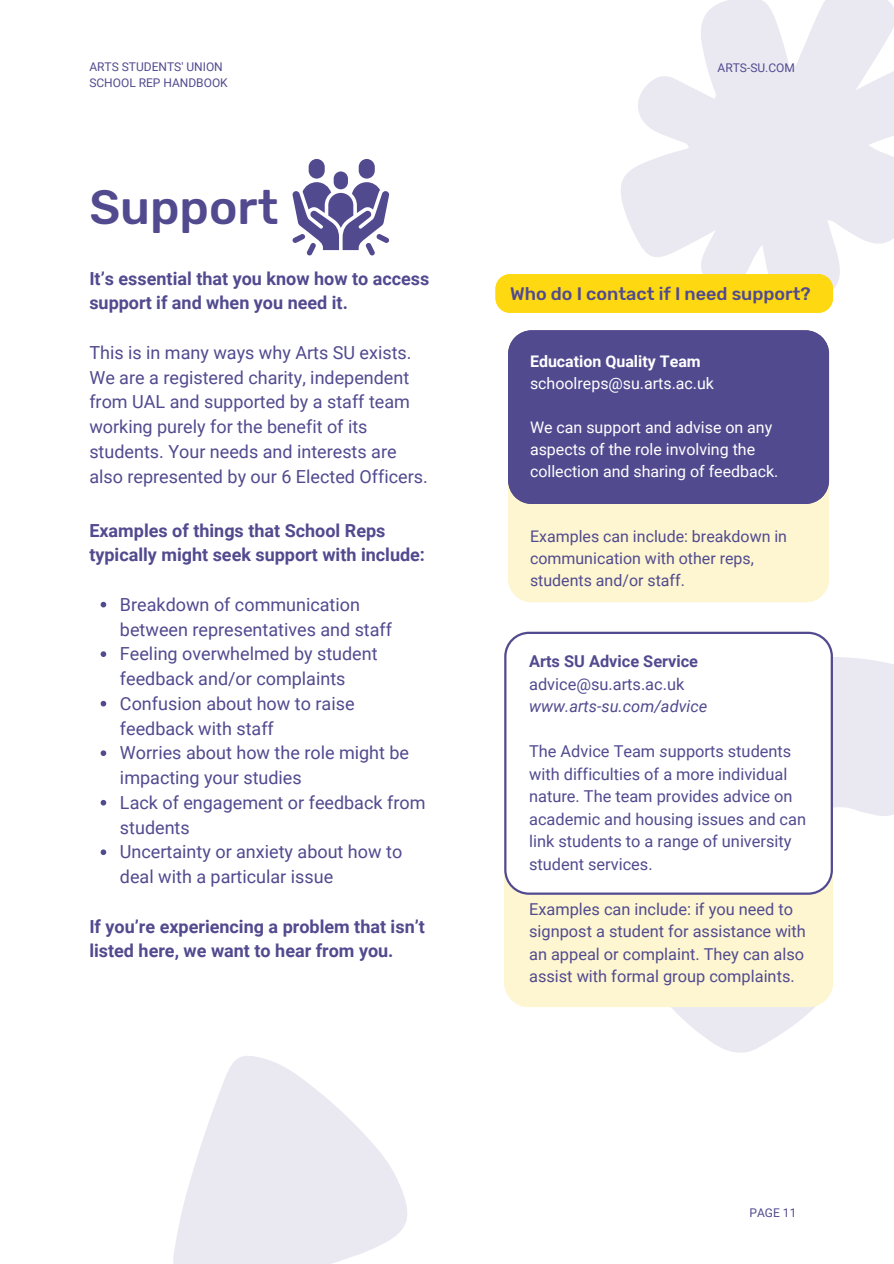
<style>
.page{position:relative;width:894px;height:1264px;background:#fff}
.page>*{position:absolute;margin:0;border:0;box-sizing:border-box;transform-origin:0 0}
.t1{font:500 48px "Rubik";color:#514a8f}
.t2{font:18px/24.8px "Roboto";color:#514a8f}
.t3{font:700 18px/24.8px "Roboto";color:#514a8f}
.t4{font:500 18px "Rubik";color:#514a8f}
.t5{font:16.35px/22.5px "Roboto";color:#514a8f}
.t6{font:italic 16.35px/22.5px "Roboto";color:#514a8f}
.t7{font:15.9px/21.9px "Roboto";color:#fff}
.t8{font:15.9px/21.9px "Roboto";color:#514a8f}
.t9{font:12px "Roboto";color:#514a8f}
.s1{font-weight:700}
.s2{font-weight:700;font-style:normal}
.s3{font-style:normal}
.s4{font-style:italic}
</style>
<div class="page">
<svg style="left:173px;top:1056px;width:234px;height:207px;fill:#eae9f1"></svg>
<svg style="left:621px;top:0;width:272px;height:301px;fill:#eae9f1"></svg>
<svg style="left:671px;top:651px;width:222px;height:401px"></svg>
<div style="left:495px;top:274px;width:337px;height:39px;background:#fed911"></div>
<div style="left:508px;top:504px;width:320px;height:98px;background:#fdf6d1"></div>
<div style="left:508px;top:330px;width:320px;height:173px;background:#514a8f"></div>
<div style="left:504px;top:894px;width:328px;height:113px;background:#fdf6d1"></div>
<svg style="left:504px;top:631px;width:328px;height:263px"></svg>
<div style="left:333px;top:171px;width:15px;height:18px;background:#514a8f;border-radius:7px"></div>
<div style="left:308px;top:159px;width:16px;height:20px;background:#514a8f;border-radius:8px"></div>
<div style="left:358px;top:159px;width:16px;height:20px;background:#514a8f;border-radius:8px"></div>
<svg style="left:292px;top:182px;width:97px;height:73px"></svg>
<svg style="left:101px;top:602px;width:5px;height:5px"></svg>
<svg style="left:101px;top:651px;width:5px;height:6px"></svg>
<svg style="left:101px;top:701px;width:5px;height:5px"></svg>
<svg style="left:101px;top:750px;width:5px;height:6px"></svg>
<svg style="left:101px;top:800px;width:5px;height:5px"></svg>
<svg style="left:101px;top:849px;width:5px;height:6px"></svg>
<p class="t9" style="left:89px;top:59px;width:135px">ARTS STUDENTS' UNION</p>
<p class="t9" style="left:89px;top:75px;width:140px">SCHOOL REP HANDBOOK</p>
<h1 class="t1" style="left:89px;top:179px;width:190px">Support</h1>
<h2 class="t3" style="left:89px;top:266px;width:341px">It’s essential that you know how to access support if and when you need it.</h2>
<h3 class="t2" style="left:89px;top:340px;width:340px">This is in many ways why Arts SU exists.<br>We are a registered charity, independent from UAL and supported by a staff team working purely for the benefit of its students. Your needs and interests are also represented by our 6 Elected Officers.</h3>
<p class="t3" style="left:89px;top:518px;width:337px">Examples of things that School Reps typically might seek support with include:</p>
<p class="t2" style="left:120px;top:592px;width:273px">Breakdown of communication between representatives and staff</p>
<p class="t2" style="left:120px;top:642px;width:259px">Feeling overwhelmed by student feedback and/or complaints</p>
<h2 class="t2" style="left:120px;top:691px;width:236px">Confusion about how to raise feedback with staff</h2>
<p class="t2" style="left:120px;top:741px;width:290px">Worries about how the role might be impacting your studies</p>
<p class="t2" style="left:120px;top:790px;width:307px">Lack of engagement or feedback from students</p>
<p class="t2" style="left:120px;top:840px;width:284px">Uncertainty or anxiety about how to deal with a particular issue</p>
<h2 class="t3" style="left:89px;top:914px;width:337px">If you’re experiencing a problem that isn’t listed here, we want to hear from you.</h2>
<p class="t9" style="left:717px;top:61px;width:79px">ARTS-SU.COM</p>
<h4 class="t4" style="left:510px;top:283px;width:302px">Who do I contact if I need support?</h4>
<h4 class="t7" style="left:530px;top:350px;width:185px"><span class="s1">Education Quality Team </span>schoolreps@su.arts.ac.uk</h4>
<h4 class="t7" style="left:530px;top:416px;width:250px">We can support and advise on any aspects of the role involving the collection and sharing of feedback.</h4>
<h3 class="t8" style="left:530px;top:526px;width:258px">Examples can include: breakdown in communication with other reps, students and/or staff.</h3>
<p class="t6" style="left:529px;top:650px;width:179px"><span class="s2">Arts SU Advice Service </span><span class="s3">advice@su.arts.ac.uk </span>www.arts-su.com/advice</p>
<p class="t5" style="left:529px;top:740px;width:278px">The Advice Team <span class="s4">s</span>upports students with difficulties of a more individual nature. The team provides advice on academic and housing issues and can link students to a range of university student services.</p>
<p class="t5" style="left:529px;top:897px;width:278px">Examples can include: if you need to signpost a student for assistance with an appeal or complaint. They can also assist with formal group complaints.</p>
<h2 class="t9" style="left:749px;top:1206px;width:48px">PAGE 11</h2>
</div>
